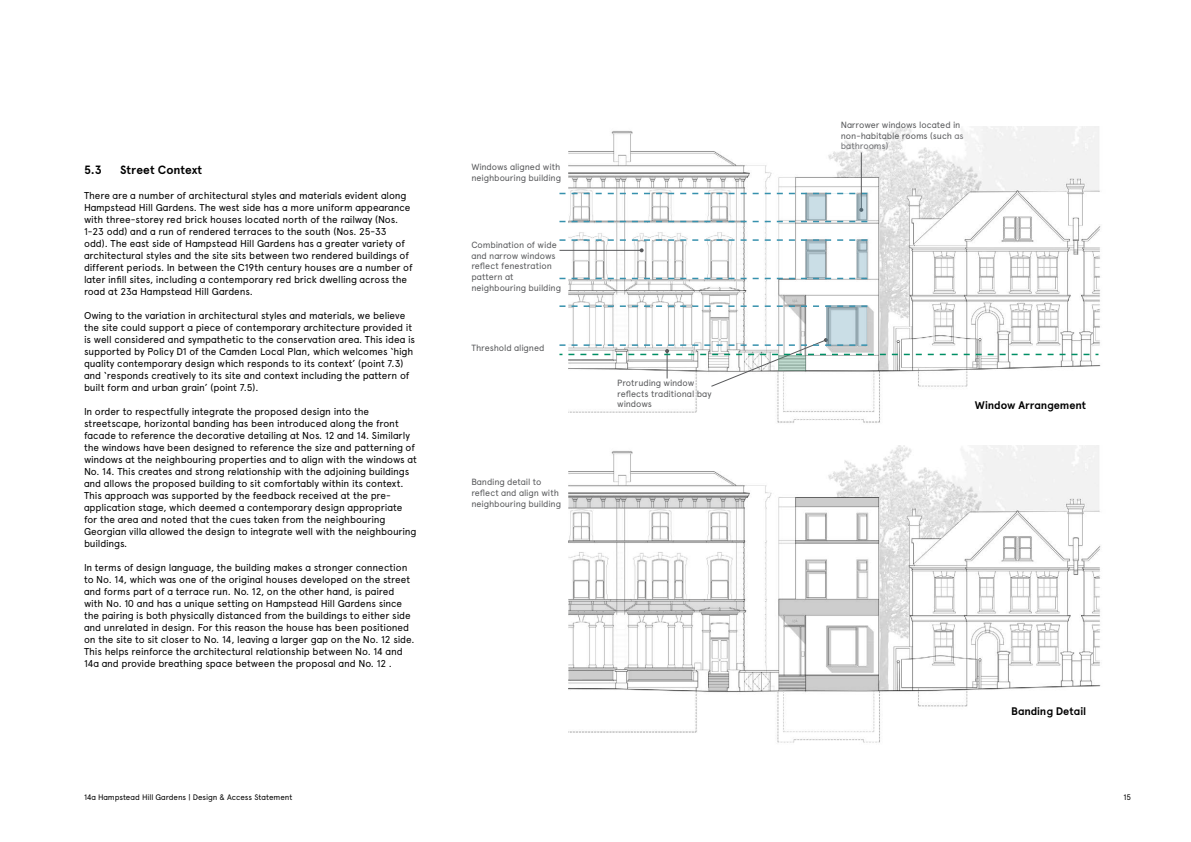
<style>
.page{position:relative;width:1191px;height:842px;background:#fff}
.page>*{position:absolute;margin:0;border:0;box-sizing:border-box;transform-origin:0 0}
.t1{font:700 12px "Apercu Echlin";color:#000}
.t2{font:700 11px "Apercu Echlin";letter-spacing:-.005em;color:#000}
.t3{font:10px/12px "Apercu Echlin";letter-spacing:-.01em;color:#000}
.t4{font:9px/10.8px "Apercu Echlin";letter-spacing:-.01em;color:#58595b}
.t5{font:8px "Apercu Echlin";letter-spacing:-.01em;color:#000}
.s1{color:#6d6e71}
</style>
<div class="page">
<img style="left:568px;top:126px;width:533px;height:297px">
<img style="left:568px;top:446px;width:533px;height:297px">
<svg style="left:559px;top:305px;width:267px;height:2px"></svg>
<hr style="left:861px;top:153px;width:1px;height:57px;background:#58595b">
<div style="left:795px;top:497px;width:83px;height:10px;background:#cdcdcd"></div>
<div style="left:778px;top:599px;width:100px;height:16px;background:#cdcdcd"></div>
<hr style="left:795px;top:540px;width:83px;height:3px;background:#000">
<hr style="left:568px;top:541px;width:176px;height:2px;background:#000">
<svg style="left:826px;top:305px;width:41px;height:33px"></svg>
<svg style="left:568px;top:495px;width:180px;height:13px;background:#c0c1c1"></svg>
<svg style="left:568px;top:599px;width:178px;height:15px;background:#c4c4c4"></svg>
<svg style="left:559px;top:239px;width:308px;height:41px"></svg>
<svg style="left:559px;top:338px;width:530px;height:50px"></svg>
<svg style="left:559px;top:193px;width:308px;height:29px"></svg>
<svg style="left:778px;top:674px;width:100px;height:16px;background:#c0c0c0"></svg>
<svg style="left:708px;top:673px;width:20px;height:17px"></svg>
<svg style="left:625px;top:667px;width:69px;height:13px"></svg>
<svg style="left:568px;top:667px;width:49px;height:12px"></svg>
<p class="t1" style="left:84px;top:162px;width:19px">5.3</p>
<p class="t1" style="left:120px;top:162px;width:84px">Street Context</p>
<p class="t3" style="left:84px;top:189px;width:330px">There are a number of architectural styles and materials evident along Hampstead Hill Gardens. The west side has a more uniform appearance with three-storey red brick houses located north of the railway (Nos.<br>1-23 odd) and a run of rendered terraces to the south (Nos. 25-33 odd). The east side of Hampstead Hill Gardens has a greater variety of architectural styles and the site sits between two rendered buildings of different periods. In between the C19th century houses are a number of later infill sites, including a contemporary red brick dwelling across the road at 23a Hampstead Hill Gardens.</p>
<p class="t3" style="left:84px;top:309px;width:332px">Owing to the variation in architectural styles and materials, we believe the site could support a piece of contemporary architecture provided it is well considered and sympathetic to the conservation area. This idea is supported by Policy D1 of the Camden Local Plan, which welcomes ‘high quality contemporary design which responds to its context’ (point 7.3) and ‘responds creatively to its site and context including the pattern of built form and urban grain’ (point 7.5).</p>
<p class="t3" style="left:84px;top:405px;width:334px">In order to respectfully integrate the proposed design into the streetscape, horizontal banding has been introduced along the front facade to reference the decorative detailing at Nos. 12 and 14. Similarly the windows have been designed to reference the size and patterning of windows at the neighbouring properties and to align with the windows at No. 14. This creates and strong relationship with the adjoining buildings and allows the proposed building to sit comfortably within its context.<br>This approach was supported by the feedback received at the pre&shy;application stage, which deemed a contemporary design appropriate for the area and noted that the cues taken from the neighbouring Georgian villa allowed the design to integrate well with the neighbouring buildings.</p>
<p class="t3" style="left:84px;top:561px;width:332px">In terms of design language, the building makes a stronger connection to No. 14, which was one of the original houses developed on the street and forms part of a terrace run. No. 12, on the other hand, is paired with No. 10 and has a unique setting on Hampstead Hill Gardens since the pairing is both physically distanced from the buildings to either side and unrelated in design. For this reason the house has been positioned on the site to sit closer to No. 14, leaving a larger gap on the No. 12 side.<br>This helps reinforce the architectural relationship between No. 14 and 14a and provide breathing space between the proposal and No. 12 .</p>
<p class="t4" style="left:471px;top:161px;width:91px">Windows aligned with neighbouring building</p>
<p class="t4" style="left:471px;top:239px;width:91px">Combination of wide and narrow windows reflect fenestration pattern at neighbouring building</p>
<p class="t4" style="left:471px;top:342px;width:75px">Threshold aligned</p>
<p class="t4" style="left:471px;top:476px;width:91px">Banding detail to reflect and align with neighbouring building</p>
<p class="t4" style="left:617px;top:377px;width:96px">Protruding window reflects traditional bay windows</p>
<p class="t4" style="left:840px;top:119px;width:124px">Narrower windows located in non-habitable rooms (such <span class="s1">as bathrooms)</span></p>
<p class="t2" style="left:975px;top:399px;width:113px">Window Arrangement</p>
<p class="t2" style="left:1011px;top:705px;width:76px">Banding Detail</p>
<p class="t5" style="left:84px;top:792px;width:210px">14a Hampstead Hill Gardens | Design &amp; Access Statement</p>
<p class="t5" style="left:1123px;top:792px;width:9px">15</p>
</div>
